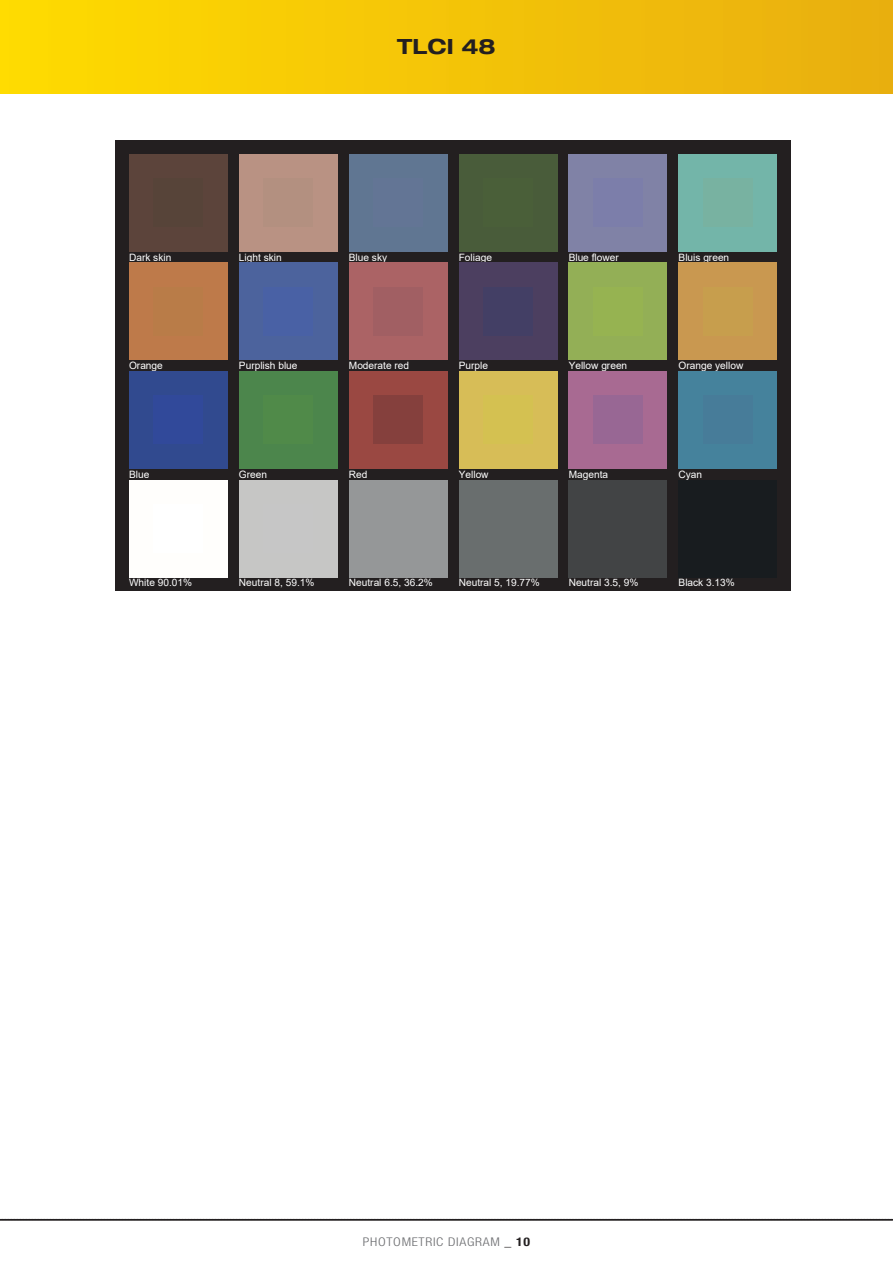
<style>
.page{position:relative;width:893px;height:1263px;background:#fff}
.page>*{position:absolute;margin:0;border:0;box-sizing:border-box;transform-origin:0 0}
.t1{font:700 expanded 21px "Helvetica Neue LT Std";color:#231f20}
.t2{font:300 condensed 12px "Helvetica Neue LT Std";letter-spacing:.05em;color:#6c6d70;scale:1.15 1}
.t3{font:10.2px "Arial";color:#fff}
.s1{color:#231f20}
.s2{font-weight:700;color:#231f20}
</style>
<div class="page">
<svg style="left:0;top:1219px;width:893px;height:1px"></svg>
<div style="left:0;top:0;width:893px;height:94px;background:linear-gradient(to right,#ffdb00,#e9ae10)"></div>
<div style="left:116px;top:141px;width:675px;height:450px;background:#231f20"></div>
<div style="left:129px;top:154px;width:99px;height:97px;background:#5c443b"></div>
<div style="left:154px;top:178px;width:49px;height:49px;background:#574439"></div>
<div style="left:239px;top:154px;width:99px;height:97px;background:#b99283"></div>
<div style="left:264px;top:178px;width:49px;height:49px;background:#b39080"></div>
<div style="left:349px;top:154px;width:98px;height:97px;background:#607692"></div>
<div style="left:459px;top:154px;width:98px;height:97px;background:#495c3a"></div>
<div style="left:569px;top:154px;width:98px;height:97px;background:#8082a6"></div>
<div style="left:593px;top:178px;width:50px;height:49px;background:#7c7eaa"></div>
<div style="left:679px;top:154px;width:98px;height:97px;background:#73b5a9"></div>
<div style="left:703px;top:178px;width:49px;height:49px;background:#78b2a1"></div>
<div style="left:129px;top:263px;width:99px;height:97px;background:#be7a4a"></div>
<div style="left:154px;top:287px;width:49px;height:49px;background:#b97c48"></div>
<div style="left:239px;top:263px;width:99px;height:97px;background:#4c639d"></div>
<div style="left:264px;top:287px;width:49px;height:49px;background:#4961a5"></div>
<div style="left:349px;top:263px;width:98px;height:97px;background:#ab6365"></div>
<div style="left:373px;top:287px;width:50px;height:49px;background:#a15f63"></div>
<div style="left:459px;top:263px;width:98px;height:97px;background:#4c3f60"></div>
<div style="left:483px;top:287px;width:50px;height:49px;background:#433f65"></div>
<div style="left:569px;top:263px;width:98px;height:97px;background:#93af56"></div>
<div style="left:593px;top:287px;width:50px;height:49px;background:#96b351"></div>
<div style="left:679px;top:263px;width:98px;height:97px;background:#c99850"></div>
<div style="left:703px;top:287px;width:49px;height:49px;background:#c79e4d"></div>
<div style="left:129px;top:371px;width:99px;height:98px;background:#314a8f"></div>
<div style="left:154px;top:396px;width:49px;height:48px;background:#31499a"></div>
<div style="left:239px;top:371px;width:99px;height:98px;background:#4c864c"></div>
<div style="left:264px;top:396px;width:49px;height:48px;background:#508a49"></div>
<div style="left:349px;top:371px;width:98px;height:98px;background:#9a4842"></div>
<div style="left:373px;top:396px;width:50px;height:48px;background:#85403d"></div>
<div style="left:459px;top:371px;width:98px;height:98px;background:#d7bd57"></div>
<div style="left:483px;top:396px;width:50px;height:48px;background:#d4c151"></div>
<div style="left:569px;top:371px;width:98px;height:98px;background:#a86a92"></div>
<div style="left:593px;top:396px;width:50px;height:48px;background:#986794"></div>
<div style="left:679px;top:371px;width:98px;height:98px;background:#45829c"></div>
<div style="left:703px;top:396px;width:49px;height:48px;background:#477c99"></div>
<div style="left:129px;top:480px;width:99px;height:97px;background:#fffefc"></div>
<div style="left:239px;top:480px;width:99px;height:97px;background:#c6c6c5"></div>
<div style="left:349px;top:480px;width:98px;height:97px;background:#959798"></div>
<div style="left:459px;top:480px;width:98px;height:97px;background:#696e6e"></div>
<div style="left:569px;top:480px;width:98px;height:97px;background:#424445"></div>
<div style="left:679px;top:480px;width:98px;height:97px;background:#181c1f"></div>
<h1 class="t1" style="left:397px;top:34px;width:100px">TLCI 48</h1>
<p class="t3" style="left:129px;top:250px;width:44px">Dark skin</p>
<p class="t3" style="left:239px;top:250px;width:44px">Light skin</p>
<p class="t3" style="left:349px;top:250px;width:40px">Blue sky</p>
<p class="t3" style="left:459px;top:250px;width:35px">Foliage</p>
<p class="t3" style="left:569px;top:250px;width:52px">Blue flower</p>
<p class="t3" style="left:679px;top:250px;width:52px">Bluis green</p>
<p class="t3" style="left:129px;top:359px;width:35px">Orange</p>
<p class="t3" style="left:239px;top:359px;width:60px">Purplish blue</p>
<p class="t3" style="left:349px;top:359px;width:62px">Moderate red</p>
<p class="t3" style="left:459px;top:359px;width:31px">Purple</p>
<p class="t3" style="left:569px;top:359px;width:60px">Yellow green</p>
<p class="t3" style="left:679px;top:359px;width:66px">Orange yellow</p>
<p class="t3" style="left:129px;top:467px;width:22px">Blue</p>
<p class="t3" style="left:239px;top:467px;width:30px">Green</p>
<p class="t3" style="left:349px;top:467px;width:20px">Red</p>
<p class="t3" style="left:459px;top:467px;width:31px">Yellow</p>
<p class="t3" style="left:569px;top:467px;width:41px">Magenta</p>
<p class="t3" style="left:679px;top:467px;width:25px">Cyan</p>
<p class="t3" style="left:129px;top:576px;width:65px">White 90.01%</p>
<p class="t3" style="left:239px;top:576px;width:77px">Neutral 8, 59.1%</p>
<p class="t3" style="left:349px;top:576px;width:85px">Neutral 6.5, 36.2%</p>
<p class="t3" style="left:459px;top:576px;width:83px">Neutral 5, 19.77%</p>
<p class="t3" style="left:569px;top:576px;width:71px">Neutral 3.5, 9%</p>
<p class="t3" style="left:679px;top:576px;width:58px">Black 3.13%</p>
<p class="t2" style="left:363px;top:1235px;width:147px">PHOTOMETRIC DIAGRAM <span class="s1">_</span> <span class="s2">10</span></p>
</div>
